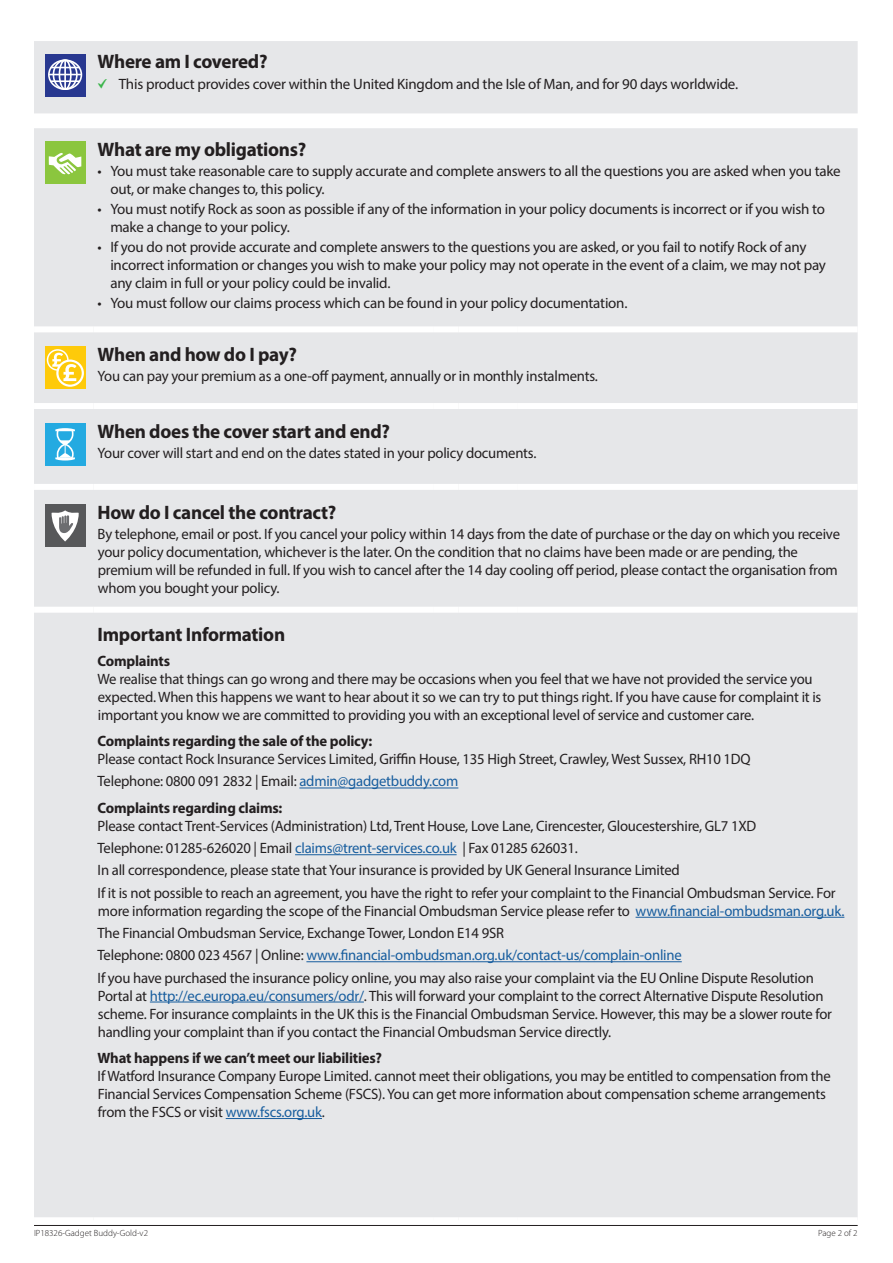
<style>
.page{position:relative;width:893px;height:1263px;background:#fff}
.page>*{position:absolute;margin:0;border:0;box-sizing:border-box;transform-origin:0 0}
.Cover_Heading{font:700 19.5px "Myriad Pro";letter-spacing:-.015em;color:#231f20}
.Text_for_Pay-Term-Ca{font:15px/18px "Myriad Pro";letter-spacing:-.015em;color:#231f20}
.Sub_Head_for_Pay-Ter{font:700 15px "Myriad Pro";letter-spacing:-.015em;color:#231f20}
.Text_for_Pay-Term-Ca-2{font:15px "Myriad Pro";letter-spacing:-.015em;color:#175d9e}
.t1{font:300 9px "Myriad Pro";color:#231f20}
.s1{font-family:"Electric Farm IPI Dv 3";color:#3ab54a}
.s2{color:#175d9e}
.s3{color:#231f20}
</style>
<div class="page">
<hr style="left:34px;top:1225px;width:824px;height:1px;background:#231f20">
<div style="left:34px;top:41px;width:824px;height:1176px;background:#e6e7e9"></div>
<div style="left:93px;top:326px;width:340px;height:6px;background:#fff"></div>
<div style="left:433px;top:326px;width:26px;height:6px;background:#fff"></div>
<div style="left:459px;top:326px;width:59px;height:6px;background:#fff"></div>
<div style="left:518px;top:326px;width:340px;height:6px;background:#fff"></div>
<div style="left:93px;top:403px;width:340px;height:6px;background:#fff"></div>
<div style="left:433px;top:403px;width:26px;height:6px;background:#fff"></div>
<div style="left:459px;top:403px;width:59px;height:6px;background:#fff"></div>
<div style="left:518px;top:403px;width:340px;height:6px;background:#fff"></div>
<div style="left:93px;top:484px;width:340px;height:6px;background:#fff"></div>
<div style="left:433px;top:484px;width:26px;height:6px;background:#fff"></div>
<div style="left:459px;top:484px;width:59px;height:6px;background:#fff"></div>
<div style="left:518px;top:484px;width:340px;height:6px;background:#fff"></div>
<div style="left:93px;top:607px;width:340px;height:6px;background:#fff"></div>
<div style="left:433px;top:607px;width:26px;height:6px;background:#fff"></div>
<div style="left:459px;top:607px;width:59px;height:6px;background:#fff"></div>
<div style="left:518px;top:607px;width:340px;height:6px;background:#fff"></div>
<div style="left:34px;top:326px;width:59px;height:6px;background:#fff"></div>
<div style="left:34px;top:403px;width:59px;height:6px;background:#fff"></div>
<div style="left:34px;top:484px;width:59px;height:6px;background:#fff"></div>
<div style="left:34px;top:607px;width:59px;height:6px;background:#fff"></div>
<svg style="left:45px;top:54px;width:41px;height:42px"></svg>
<div style="left:48px;top:59px;width:34px;height:31px;border:2px solid #fff;border-radius:50%"></div>
<div style="left:53px;top:59px;width:25px;height:31px;border:2px solid #fff;border-radius:50%"></div>
<div style="left:59px;top:59px;width:13px;height:31px;border:2px solid #fff;border-radius:50%"></div>
<hr style="left:64px;top:60px;width:2px;height:30px;background:#fff">
<svg style="left:51px;top:67px;width:29px;height:1px"></svg>
<hr style="left:51px;top:80px;width:29px;height:2px;background:#fff">
<hr style="left:49px;top:74px;width:32px;height:1px;background:#fff">
<div style="left:45px;top:141px;width:41px;height:43px;background:#8bc63e"></div>
<svg style="left:49px;top:153px;width:33px;height:22px"></svg>
<div style="left:45px;top:346px;width:41px;height:43px;background:#feca0a"></div>
<svg style="left:48px;top:350px;width:20px;height:20px"></svg>
<div style="left:47px;top:349px;width:22px;height:22px;border:2px solid #fff;border-radius:50%"></div>
<svg style="left:57px;top:361px;width:26px;height:25px"></svg>
<div style="left:56px;top:359px;width:28px;height:28px;border:2px solid #fff;border-radius:50%"></div>
<svg style="left:52px;top:353px;width:25px;height:28px"></svg>
<div style="left:45px;top:423px;width:41px;height:43px;background:#24aae1"></div>
<svg style="left:55px;top:428px;width:20px;height:33px"></svg>
<div style="left:45px;top:504px;width:41px;height:42px;background:#57585a"></div>
<svg style="left:52px;top:510px;width:27px;height:31px"></svg>
<hr style="left:299px;top:788px;width:159px;height:1px;background:#175d9e">
<hr style="left:295px;top:854px;width:162px;height:1px;background:#175d9e">
<hr style="left:636px;top:917px;width:208px;height:1px;background:#175d9e">
<hr style="left:306px;top:961px;width:376px;height:1px;background:#175d9e">
<hr style="left:150px;top:1002px;width:214px;height:1px;background:#175d9e">
<hr style="left:226px;top:1118px;width:96px;height:1px;background:#175d9e">
<p class="Cover_Heading" style="left:98px;top:49px;width:171px">Where am I covered?</p>
<p class="Text_for_Pay-Term-Ca" style="left:98px;top:74px;width:642px"><span class="s1">b</span> This product provides cover within the United Kingdom and the Isle of Man, and for 90 days worldwide.</p>
<p class="Cover_Heading" style="left:98px;top:136px;width:210px">What are my obligations?</p>
<p class="Text_for_Pay-Term-Ca" style="left:110px;top:161px;width:732px;text-indent:-13px">• You must take reasonable care to supply accurate and complete answers to all the questions you are asked when you take out, or make changes to, this policy.</p>
<p class="Text_for_Pay-Term-Ca" style="left:110px;top:200px;width:716px;text-indent:-13px">• You must notify Rock as soon as possible if any of the information in your policy documents is incorrect or if you wish to make a change to your policy.</p>
<p class="Text_for_Pay-Term-Ca" style="left:110px;top:238px;width:717px;text-indent:-13px">• If you do not provide accurate and complete answers to the questions you are asked, or you fail to notify Rock of any incorrect information or changes you wish to make your policy may not operate in the event of a claim, we may not pay any claim in full or your policy could be invalid.</p>
<p class="Text_for_Pay-Term-Ca" style="left:98px;top:294px;width:531px">• You must follow our claims process which can be found in your policy documentation.</p>
<p class="Cover_Heading" style="left:98px;top:342px;width:201px">When and how do I pay?</p>
<p class="Text_for_Pay-Term-Ca" style="left:98px;top:367px;width:502px">You can pay your premium as a one-off payment, annually or in monthly instalments.</p>
<p class="Cover_Heading" style="left:98px;top:418px;width:294px">When does the cover start and end?</p>
<p class="Text_for_Pay-Term-Ca" style="left:98px;top:443px;width:440px">Your cover will start and end on the dates stated in your policy documents.</p>
<p class="Cover_Heading" style="left:98px;top:499px;width:240px">How do I cancel the contract?</p>
<p class="Text_for_Pay-Term-Ca" style="left:98px;top:524px;width:744px">By telephone, email or post. If you cancel your policy within 14 days from the date of purchase or the day on which you receive your policy documentation, whichever is the later. On the condition that no claims have been made or are pending, the premium will be refunded in full. If you wish to cancel after the 14 day cooling off period, please contact the organisation from whom you bought your policy.</p>
<p class="Cover_Heading" style="left:98px;top:622px;width:189px">Important Information</p>
<p class="Sub_Head_for_Pay-Ter" style="left:98px;top:651px;width:74px">Complaints</p>
<p class="Text_for_Pay-Term-Ca" style="left:98px;top:669px;width:725px">We realise that things can go wrong and there may be occasions when you feel that we have not provided the service you expected. When this happens we want to hear about it so we can try to put things right. If you have cause for complaint it is important you know we are committed to providing you with an exceptional level of service and customer care.</p>
<p class="Sub_Head_for_Pay-Ter" style="left:98px;top:731px;width:276px">Complaints regarding the sale of the policy:</p>
<p class="Text_for_Pay-Term-Ca" style="left:98px;top:750px;width:654px">Please contact Rock Insurance Services Limited, Griffin House, 135 High Street, Crawley, West Sussex, RH10 1DQ</p>
<p class="Text_for_Pay-Term-Ca" style="left:98px;top:772px;width:362px">Telephone: 0800 091 2832 | Email: <span class="s2">admin@gadgetbuddy.com</span></p>
<p class="Sub_Head_for_Pay-Ter" style="left:98px;top:798px;width:186px">Complaints regarding claims:</p>
<p class="Text_for_Pay-Term-Ca" style="left:98px;top:817px;width:660px">Please contact Trent-Services (Administration) Ltd, Trent House, Love Lane, Cirencester, Gloucestershire, GL7 1XD</p>
<p class="Text_for_Pay-Term-Ca" style="left:98px;top:839px;width:482px">Telephone: 01285-626020 | Email <span class="s2">claims@trent-services.co.uk</span> | Fax 01285 626031.</p>
<p class="Text_for_Pay-Term-Ca" style="left:98px;top:861px;width:584px">In all correspondence, please state that Your insurance is provided by UK General Insurance Limited</p>
<p class="Text_for_Pay-Term-Ca" style="left:98px;top:883px;width:748px">If it is not possible to reach an agreement, you have the right to refer your complaint to the Financial Ombudsman Service. For more information regarding the scope of the Financial Ombudsman Service please refer to <span class="s2">www.financial-ombudsman.org.uk.</span></p>
<p class="Text_for_Pay-Term-Ca" style="left:98px;top:924px;width:408px">The Financial Ombudsman Service, Exchange Tower, London E14 9SR</p>
<p class="Text_for_Pay-Term-Ca-2" style="left:98px;top:946px;width:586px"><span class="s3">Telephone: 0800 023 4567 | Online:</span> www.financial-ombudsman.org.uk/contact-us/complain-online</p>
<p class="Text_for_Pay-Term-Ca" style="left:98px;top:968px;width:736px">If you have purchased the insurance policy online, you may also raise your complaint via the EU Online Dispute Resolution Portal at <span class="s2">http://ec.europa.eu/consumers/odr/</span>. This will forward your complaint to the correct Alternative Dispute Resolution scheme. For insurance complaints in the UK this is the Financial Ombudsman Service. However, this may be a slower route for handling your complaint than if you contact the Financial Ombudsman Service directly.</p>
<p class="Sub_Head_for_Pay-Ter" style="left:98px;top:1048px;width:286px">What happens if we can’t meet our liabilities?</p>
<p class="Text_for_Pay-Term-Ca" style="left:98px;top:1067px;width:735px">If Watford Insurance Company Europe Limited. cannot meet their obligations, you may be entitled to compensation from the<br>Financial Services Compensation Scheme (FSCS). You can get more information about compensation scheme arrangements from the FSCS or visit <span class="s2">www.fscs.org.uk</span>.</p>
<p class="t1" style="left:34px;top:1228px;width:116px">IP18326-Gadget Buddy-Gold-v2</p>
<p class="t1" style="left:818px;top:1228px;width:41px">Page 2 of 2</p>
</div>
